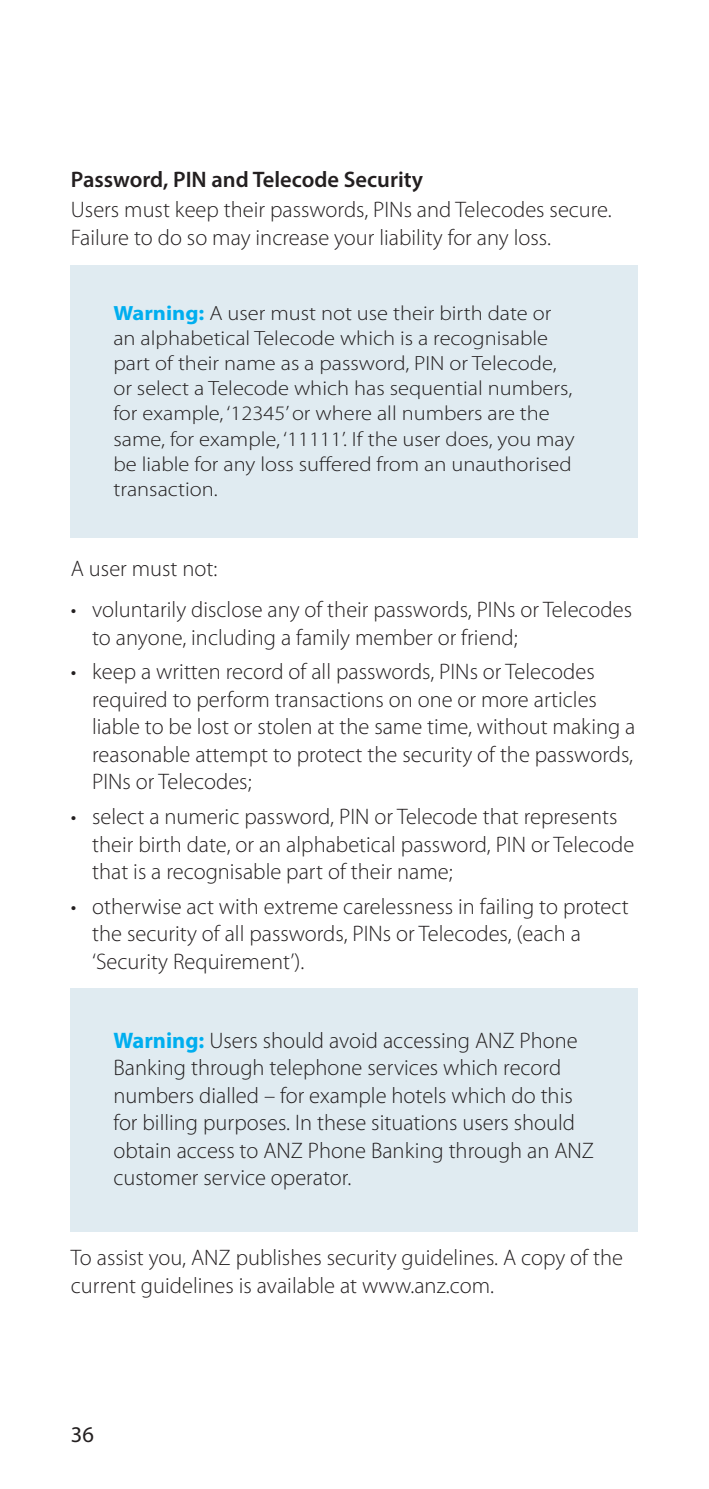
<style>
.page{position:relative;width:709px;height:1489px;background:#fff}
.page>*{position:absolute;margin:0;border:0;box-sizing:border-box;transform-origin:0 0}
.t1{font:300 22.5px/27.5px "Myriad Pro";color:#231f20}
.t2{font:600 22.5px "Myriad Pro";color:#231f20}
.t3{font:22.5px "Myriad Pro";color:#231f20}
.t4{font:300 20.5px/25.2px "Myriad Pro";color:#231f20;scale:1.09 1}
.s1{font-weight:700;color:#00aeef}
</style>
<div class="page">
<div style="left:71px;top:265px;width:567px;height:273px;background:#e0ebf1"></div>
<div style="left:71px;top:988px;width:567px;height:243px;background:#e0ebf1"></div>
<h3 class="t2" style="left:71px;top:165px;width:354px">Password, PIN and Telecode Security</h3>
<p class="t1" style="left:71px;top:195px;width:542px">Users must keep their passwords, PINs and Telecodes secure.<br>Failure to do so may increase your liability for any loss.</p>
<p class="t4" style="left:113px;top:300px;width:424px"><span class="s1">Warning:</span> A user must not use their birth date or an alphabetical Telecode which is a recognisable part of their name as a password, PIN or Telecode, or select a Telecode which has sequential numbers, for example, ‘12345’ or where all numbers are the same, for example, ‘11111’. If the user does, you may be liable for any loss suffered from an unauthorised transaction.</p>
<p class="t1" style="left:71px;top:554px;width:148px">A user must not:</p>
<p class="t1" style="left:92px;top:596px;width:541px;text-indent:-21px">• voluntarily disclose any of their passwords, PINs or Telecodes to anyone, including a family member or friend;</p>
<p class="t1" style="left:92px;top:658px;width:545px;text-indent:-21px">• keep a written record of all passwords, PINs or Telecodes required to perform transactions on one or more articles liable to be lost or stolen at the same time, without making a reasonable attempt to protect the security of the passwords, PINs or Telecodes;</p>
<p class="t1" style="left:92px;top:802px;width:543px;text-indent:-21px">• select a numeric password, PIN or Telecode that represents their birth date, or an alphabetical password, PIN or Telecode that is a recognisable part of their name;</p>
<p class="t1" style="left:92px;top:892px;width:538px;text-indent:-21px">• otherwise act with extreme carelessness in failing to protect the security of all passwords, PINs or Telecodes, (each a ‘Security Requirement’).</p>
<p class="t1" style="left:113px;top:1026px;width:482px"><span class="s1">Warning:</span> Users should avoid accessing ANZ Phone Banking through telephone services which record numbers dialled – for example hotels which do this for billing purposes. In these situations users should obtain access to ANZ Phone Banking through an ANZ customer service operator.</p>
<p class="t1" style="left:71px;top:1243px;width:553px">To assist you, ANZ publishes security guidelines. A copy of the current guidelines is available at www.anz.com.</p>
<p class="t3" style="left:71px;top:1420px;width:25px">36</p>
</div>
